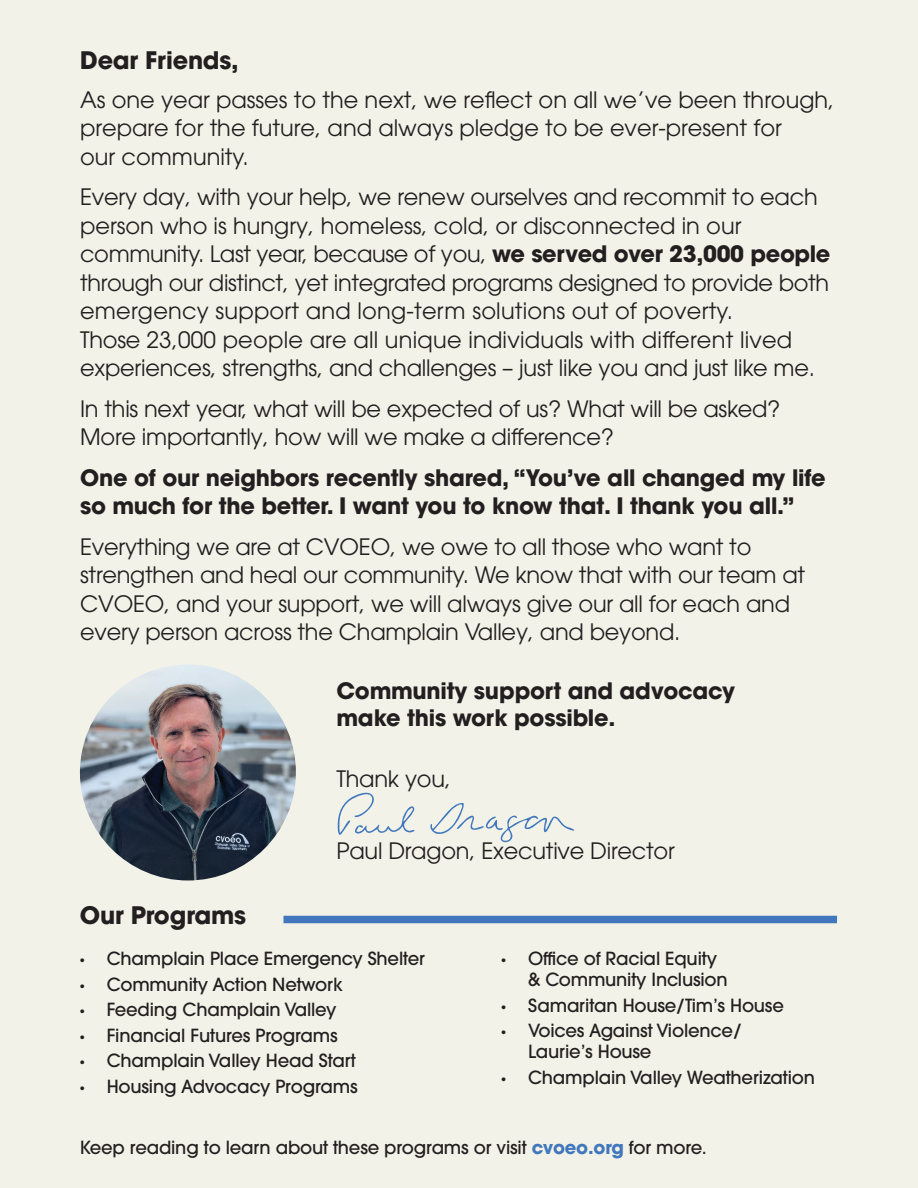
<style>
.page{position:relative;width:918px;height:1188px;background:#f3f2e8}
.page>*{position:absolute;margin:0;border:0;box-sizing:border-box;transform-origin:0 0}
.t1{font:700 24px "ITC Avant Garde Pro";letter-spacing:-.01em;color:#231f20}
.t2{font:22.5px/28.5px "ITC Avant Garde Pro";letter-spacing:-.01em;color:#231f20}
.t3{font:700 22.5px/28.5px "ITC Avant Garde Pro";letter-spacing:-.01em;color:#231f20}
.t4{font:500 18px/21px "ITC Avant Garde Pro";letter-spacing:-.01em;color:#231f20}
.s1{font-weight:700}
.s2{font-family:"Myriad Pro";font-weight:400}
.s3{font-weight:700;color:#4178bd}
</style>
<div class="page">
<img style="left:80px;top:664px;width:216px;height:216px;border-radius:108px">
<svg style="left:337px;top:792px;width:78px;height:43px"></svg>
<svg style="left:430px;top:803px;width:145px;height:40px"></svg>
<div style="left:284px;top:916px;width:553px;height:7px;background:#4178bd"></div>
<p class="t1" style="left:80px;top:44px;width:160px">Dear Friends,</p>
<p class="t2" style="left:80px;top:85px;width:756px">As one year passes to the next, we reflect on all we’ve been through, prepare for the future, and always pledge to be ever-present for<br>our community.</p>
<p class="t2" style="left:80px;top:183px;width:752px">Every day, with your help, we renew ourselves and recommit to each person who is hungry, homeless, cold, or disconnected in our community. Last year, because of you, <span class="s1">we served over 23,000 people </span>through our distinct, yet integrated programs designed to provide both emergency support and long-term solutions out of poverty.<br>Those 23,000 people are all unique individuals with different lived experiences, strengths, and challenges – just like you and just like me.</p>
<p class="t2" style="left:80px;top:394px;width:702px">In this next year, what will be expected of us? What will be asked?<br>More importantly, how will we make a difference?</p>
<p class="t3" style="left:80px;top:463px;width:747px">One of our neighbors recently shared, “You’ve all changed my life so much for the better. I want you to know that. I thank you all.”</p>
<p class="t2" style="left:80px;top:532px;width:727px">Everything we are at CVOEO, we owe to all those who want to strengthen and heal our community. We know that with our team at CVOEO, and your support, we will always give our all for each and every person across the Champlain Valley, and beyond.</p>
<p class="t3" style="left:336px;top:677px;width:400px;line-height:27px">Community support and advocacy make this work possible.</p>
<p class="t2" style="left:336px;top:765px;width:116px">Thank you,</p>
<p class="t1" style="left:80px;top:899px;width:168px">Our Programs</p>
<p class="t2" style="left:336px;top:837px;width:340px">Paul Dragon, Executive Director</p>
<p class="t4" style="left:80px;top:948px;width:347px"><span class="s2">•</span> Champlain Place Emergency Shelter</p>
<p class="t4" style="left:80px;top:974px;width:265px"><span class="s2">•</span> Community Action Network</p>
<p class="t4" style="left:80px;top:999px;width:258px"><span class="s2">•</span> Feeding Champlain Valley</p>
<p class="t4" style="left:80px;top:1025px;width:260px"><span class="s2">•</span> Financial Futures Programs</p>
<p class="t4" style="left:80px;top:1050px;width:278px"><span class="s2">•</span> Champlain Valley Head Start</p>
<p class="t4" style="left:80px;top:1076px;width:279px"><span class="s2">•</span> Housing Advocacy Programs</p>
<p class="t4" style="left:528px;top:948px;width:201px;text-indent:-27px"><span class="s2">•</span> Office of Racial Equity &amp; Community Inclusion</p>
<p class="t4" style="left:501px;top:995px;width:284px"><span class="s2">•</span> Samaritan House/Tim’s House</p>
<p class="t4" style="left:528px;top:1020px;width:215px;text-indent:-27px"><span class="s2">•</span> Voices Against Violence/<br>Laurie’s House</p>
<p class="t4" style="left:501px;top:1067px;width:315px"><span class="s2">•</span> Champlain Valley Weatherization</p>
<p class="t4" style="left:80px;top:1136px;width:629px">Keep reading to learn about these programs or visit <span class="s3">cvoeo.org</span> for more.</p>
</div>
